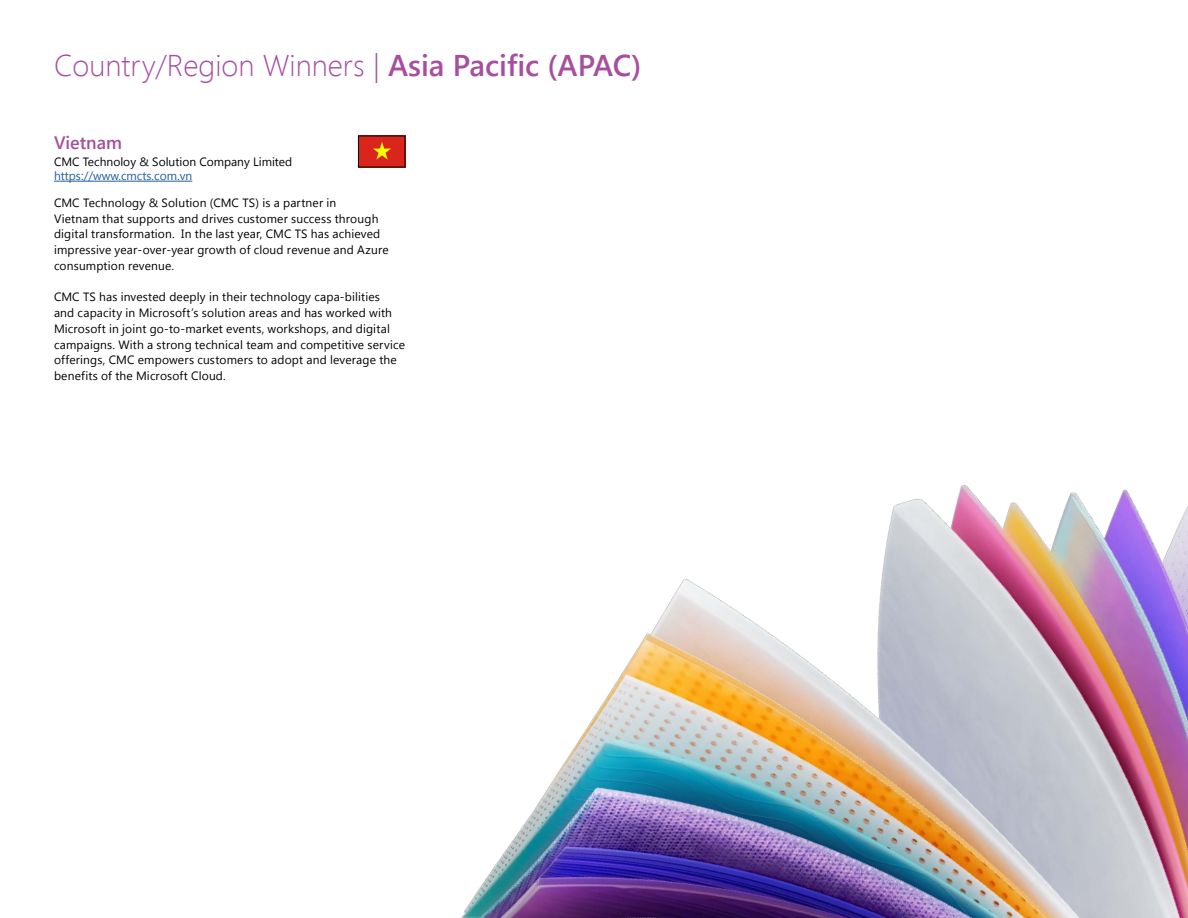
<style>
.page{position:relative;width:1188px;height:918px;background:#fff}
.page>*{position:absolute;margin:0;border:0;box-sizing:border-box;transform-origin:0 0}
.t1{font:300 30px "Segoe UI";color:#a74e9e}
.t2{font:600 18px "Segoe UI";color:#a74e9e}
.t3{font:12px/15.8px "Segoe UI";letter-spacing:.015em;color:#000}
.t4{font:12px "Segoe UI";color:#215e9e}
.s1{font-weight:600}
</style>
<div class="page">
<img style="left:461px;top:484px;width:727px;height:434px">
<img style="left:360px;top:138px;width:43px;height:27px">
<hr style="left:54px;top:181px;width:138px;height:1px;background:#215e9e">
<p class="t1" style="left:54px;top:45px;width:589px">Country/Region Winners | <span class="s1">Asia Pacific (APAC)</span></p>
<p class="t2" style="left:54px;top:129px;width:70px">Vietnam</p>
<p class="t3" style="left:54px;top:153px;width:240px">CMC Technoloy &amp; Solution Company Limited</p>
<p class="t4" style="left:54px;top:168px;width:140px">https://www.cmcts.com.vn</p>
<p class="t3" style="left:54px;top:194px;width:336px">CMC Technology &amp; Solution (CMC TS) is a partner in<br>Vietnam that supports and drives customer success through digital transformation. In the last year, CMC TS has achieved impressive year-over-year growth of cloud revenue and Azure consumption revenue.</p>
<p class="t3" style="left:54px;top:289px;width:353px">CMC TS has invested deeply in their technology capa-bilities<br>and capacity in Microsoft’s solution areas and has worked with Microsoft in joint go-to-market events, workshops, and digital campaigns. With a strong technical team and competitive service offerings, CMC empowers customers to adopt and leverage the benefits of the Microsoft Cloud.</p>
</div>
